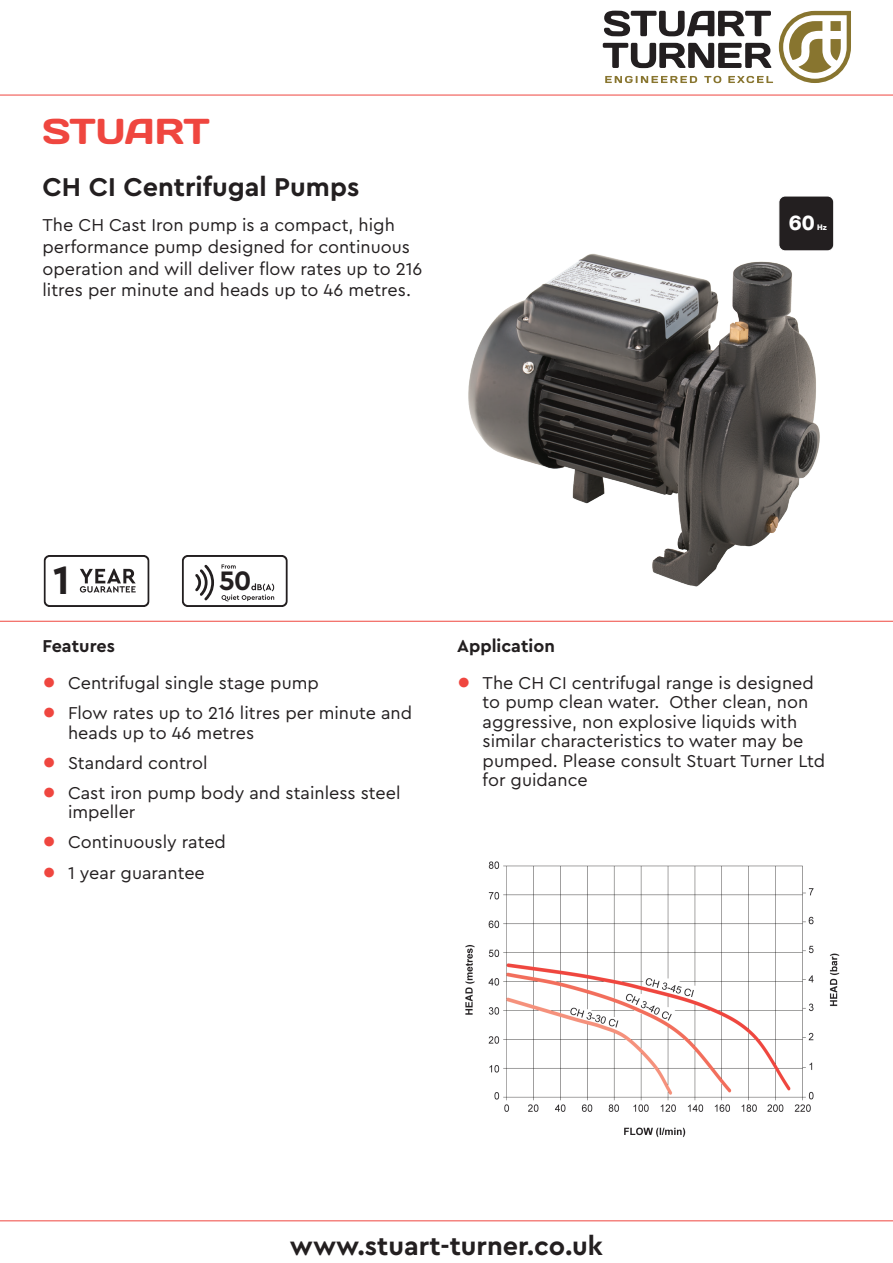
<style>
.page{position:relative;width:893px;height:1263px;background:#fff}
.page>*{position:absolute;margin:0;border:0;box-sizing:border-box;transform-origin:0 0}
.t1{font:700 41.7px "Cera Pro";color:#231f20}
.t2{font:36px "Days";letter-spacing:-.01em;color:#ef463f}
.t3{font:700 28.05px "Cera Pro";color:#231f20}
.t4{font:700 27px "Cera Pro";color:#231f20}
.t5{font:800 20.7px "Helvetica Neue LT";color:#fff}
.Body{font:18px/19.5px "Cera Pro";color:#231f20}
.Text_-_Sub_Heading{font:700 18px "Cera Pro";color:#231f20}
.t6{font:800 7.65px "Helvetica Neue LT";color:#fff}
.s1{font-family:"Helvetica Neue LT";font-size:27px;color:#ef463f}
</style>
<div class="page">
<hr style="left:0;top:95px;width:893px;height:1px;background:#ef463f">
<hr style="left:0;top:1220px;width:893px;height:1px;background:#ef463f">
<hr style="left:0;top:621px;width:893px;height:1px;background:#ef463f">
<svg style="left:604px;top:11px;width:167px;height:25px"></svg>
<svg style="left:603px;top:43px;width:168px;height:25px"></svg>
<svg style="left:605px;top:76px;width:92px;height:7px"></svg>
<svg style="left:704px;top:76px;width:17px;height:7px"></svg>
<svg style="left:728px;top:76px;width:45px;height:7px"></svg>
<svg style="left:779px;top:11px;width:72px;height:72px"></svg>
<img style="left:468px;top:250px;width:352px;height:337px">
<img style="left:465px;top:861px;width:375px;height:276px">
<svg style="left:44px;top:555px;width:106px;height:52px"></svg>
<svg style="left:182px;top:555px;width:106px;height:52px"></svg>
<div style="left:779px;top:196px;width:55px;height:55px;background:#231f20;border-radius:6px"></div>
<div style="left:779px;top:196px;width:55px;height:55px;border:1px solid #fff;border-radius:6px"></div>
<h2 class="t2" style="left:43px;top:109px;width:169px">STUART</h2>
<h3 class="t4" style="left:43px;top:169px;width:318px">CH CI Centrifugal Pumps</h3>
<p class="Body" style="left:43px;top:214px;width:382px;line-height:21.6px">The CH Cast Iron pump is a compact, high performance pump designed for continuous operation and will deliver flow rates up to 216 litres per minute and heads up to 46 metres.</p>
<p class="t5" style="left:789px;top:210px;width:28px">60</p>
<p class="t6" style="left:817px;top:223px;width:11px">Hz</p>
<p class="t1" style="left:53px;top:552px;width:18px">1</p>
<p class="t3" style="left:219px;top:562px;width:34px">50</p>
<p class="Text_-_Sub_Heading" style="left:43px;top:634px;width:74px">Features</p>
<p class="Body" style="left:43px;top:672px;width:278px"><span class="s1">•</span> Centrifugal single stage pump</p>
<p class="Body" style="left:68px;top:702px;width:346px;text-indent:-26px"><span class="s1">•</span> Flow rates up to 216 litres per minute and heads up to 46 metres</p>
<p class="Body" style="left:43px;top:752px;width:167px"><span class="s1">•</span> Standard control</p>
<p class="Body" style="left:68px;top:782px;width:334px;text-indent:-26px"><span class="s1">•</span> Cast iron pump body and stainless steel impeller</p>
<p class="Body" style="left:43px;top:832px;width:185px"><span class="s1">•</span> Continuously rated</p>
<p class="Body" style="left:43px;top:862px;width:164px"><span class="s1">•</span> 1 year guarantee</p>
<p class="Text_-_Sub_Heading" style="left:457px;top:634px;width:99px">Application</p>
<p class="Body" style="left:483px;top:672px;width:344px;text-indent:-26px"><span class="s1">•</span> The CH CI centrifugal range is designed to pump clean water. Other clean, non aggressive, non explosive liquids with similar characteristics to water may be pumped. Please consult Stuart Turner Ltd for guidance</p>
<h3 class="t4" style="left:290px;top:1228px;width:315px">www.stuart-turner.co.uk</h3>
</div>
